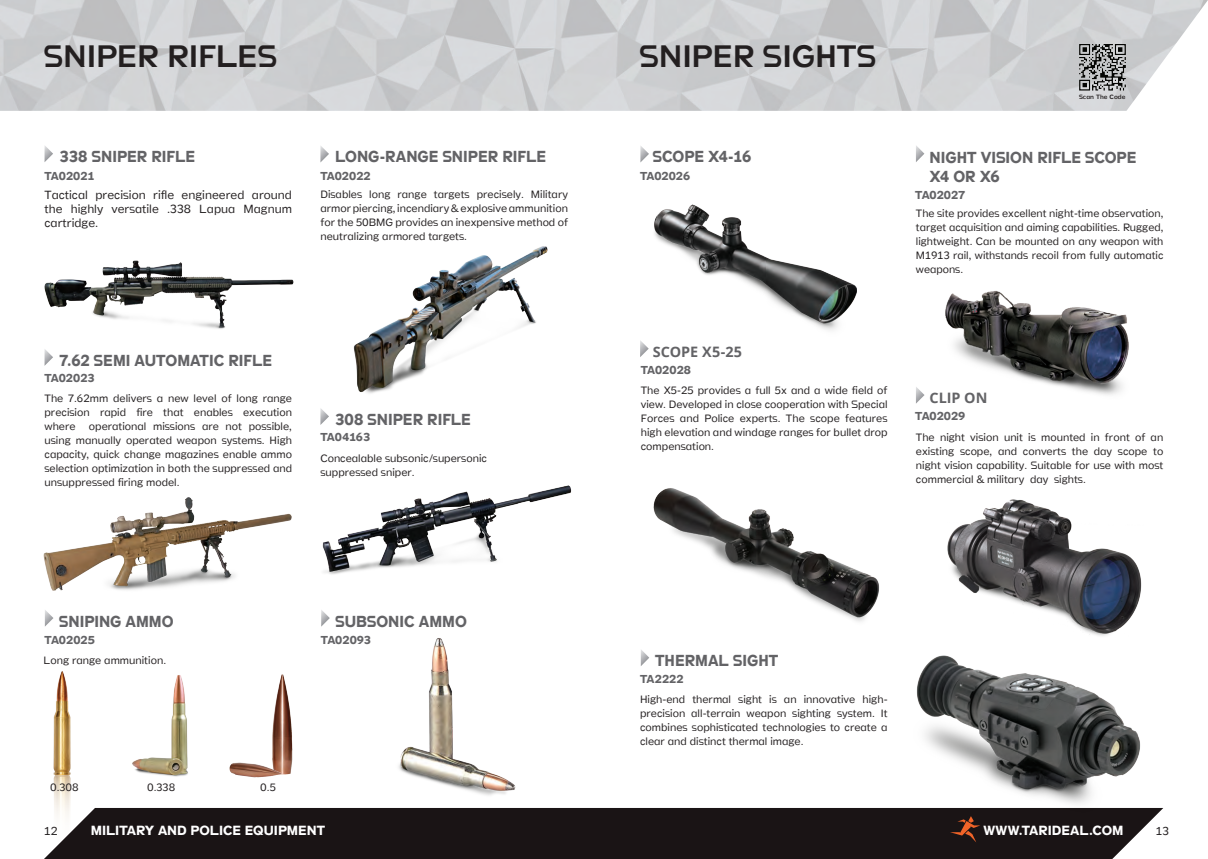
<style>
.page{position:relative;width:1208px;height:859px;background:#fff}
.page>*{position:absolute;margin:0;border:0;box-sizing:border-box;transform-origin:0 0}
.t1{font:300 31.5px "Stamen";letter-spacing:-.005em;color:#231f20}
.t2{font:700 16.2px/19px "Stamen";color:#636366;scale:.94 1}
.t3{font:700 14.4px "Open Sans";letter-spacing:-.005em;color:#636366}
.t4{font:700 13.5px "Stamen";color:#fff}
.t5{font:200 12px/14px "Stamen";color:#231f20;text-align:justify}
.t6{font:700 11.7px "Stamen";letter-spacing:-.01em;color:#636366}
.t7{font:200 11.7px "Stamen";color:#231f20}
.t8{font:200 10.8px/14px "Stamen";color:#231f20;text-align:justify}
.t9{font:300 6.3px "Stamen";color:#231f20}
</style>
<div class="page">
<div style="left:44px;top:808px;width:1119px;height:51px;background:#1a1415"></div>
<img style="left:0;top:0;width:1208px;height:111px">
<svg style="left:950px;top:819px;width:30px;height:23px"></svg>
<img style="left:1077px;top:43px;width:50px;height:49px">
<img style="left:47px;top:777px;width:29px;height:82px">
<img style="left:53px;top:671px;width:18px;height:106px">
<img style="left:43px;top:497px;width:249px;height:94px">
<img style="left:353px;top:246px;width:195px;height:148px">
<img style="left:947px;top:499px;width:195px;height:128px">
<img style="left:945px;top:291px;width:184px;height:104px">
<img style="left:653px;top:488px;width:226px;height:134px">
<svg style="left:640px;top:146px;width:9px;height:16px"></svg>
<svg style="left:640px;top:340px;width:8px;height:17px"></svg>
<svg style="left:45px;top:610px;width:8px;height:17px"></svg>
<svg style="left:321px;top:610px;width:9px;height:17px"></svg>
<svg style="left:916px;top:387px;width:8px;height:17px"></svg>
<svg style="left:916px;top:146px;width:8px;height:16px"></svg>
<svg style="left:45px;top:349px;width:8px;height:16px"></svg>
<svg style="left:320px;top:146px;width:9px;height:16px"></svg>
<svg style="left:45px;top:146px;width:8px;height:16px"></svg>
<img style="left:132px;top:675px;width:56px;height:102px">
<img style="left:272px;top:674px;width:21px;height:100px">
<img style="left:229px;top:758px;width:61px;height:20px">
<svg style="left:320px;top:408px;width:9px;height:17px"></svg>
<img style="left:44px;top:260px;width:250px;height:69px">
<img style="left:322px;top:485px;width:250px;height:89px">
<img style="left:654px;top:205px;width:202px;height:125px">
<img style="left:398px;top:638px;width:118px;height:158px">
<svg style="left:641px;top:650px;width:8px;height:16px"></svg>
<img style="left:895px;top:627px;width:256px;height:192px">
<h1 class="t1" style="left:44px;top:32px;width:235px">SNIPER RIFLES</h1>
<h2 class="t2" style="left:60px;top:146px;width:146px">338 SNIPER RIFLE</h2>
<p class="t5" style="left:45px;top:188px;width:249px">Tactical precision rifle engineered around the highly versatile .338 Lapua Magnum cartridge.</p>
<h2 class="t2" style="left:335px;top:147px;width:226px">LONG-RANGE SNIPER RIFLE</h2>
<p class="t8" style="left:320px;top:188px;width:249px">Disables long range targets precisely. Military armor piercing, incendiary &amp; explosive ammunition for the 50BMG provides an inexpensive method of neutralizing armored targets.</p>
<p class="t6" style="left:45px;top:167px;width:52px">TA02021</p>
<p class="t6" style="left:320px;top:167px;width:52px">TA02022</p>
<h1 class="t1" style="left:639px;top:31px;width:238px">SNIPER SIGHTS</h1>
<h2 class="t2" style="left:653px;top:147px;width:106px">SCOPE X4-16</h2>
<p class="t6" style="left:640px;top:167px;width:52px">TA02026</p>
<p class="t9" style="left:1079px;top:91px;width:48px">Scan The Code</p>
<h2 class="t2" style="left:929px;top:147px;width:222px">NIGHT VISION RIFLE SCOPE<br>X4 OR X6</h2>
<p class="t6" style="left:915px;top:186px;width:52px">TA02027</p>
<p class="t8" style="left:916px;top:206px;width:249px">The site provides excellent night-time observation, target acquisition and aiming capabilities. Rugged, lightweight. Can be mounted on any weapon with M1913 rail, withstands recoil from fully automatic weapons.</p>
<h2 class="t2" style="left:59px;top:350px;width:228px">7.62 SEMI AUTOMATIC RIFLE</h2>
<p class="t8" style="left:45px;top:391px;width:249px">The 7.62mm delivers a new level of long range precision rapid fire that enables execution where operational missions are not possible, using manually operated weapon systems. High capacity, quick change magazines enable ammo selection optimization in both the suppressed and unsuppressed firing model.</p>
<p class="t6" style="left:44px;top:369px;width:52px">TA02023</p>
<h3 class="t3" style="left:653px;top:341px;width:91px">SCOPE X5-25</h3>
<p class="t8" style="left:641px;top:384px;width:248px">The X5-25 provides a full 5x and a wide field of view. Developed in close cooperation with Special Forces and Police experts. The scope features high elevation and windage ranges for bullet drop compensation.</p>
<p class="t6" style="left:641px;top:361px;width:52px">TA02028</p>
<h3 class="t3" style="left:929px;top:388px;width:59px">CLIP ON</h3>
<p class="t8" style="left:916px;top:430px;width:249px">The night vision unit is mounted in front of an existing scope, and converts the day scope to night vision capability. Suitable for use with most commercial &amp; military day sights.</p>
<h2 class="t2" style="left:335px;top:409px;width:146px">308 SNIPER RIFLE</h2>
<p class="t6" style="left:915px;top:407px;width:52px">TA02029</p>
<p class="t6" style="left:320px;top:428px;width:51px">TA04163</p>
<p class="t8" style="left:320px;top:451px;width:168px">Concealable subsonic/supersonic suppressed sniper.</p>
<h2 class="t2" style="left:59px;top:612px;width:123px">SNIPING AMMO</h2>
<h2 class="t2" style="left:335px;top:612px;width:141px">SUBSONIC AMMO</h2>
<p class="t6" style="left:45px;top:631px;width:52px">TA02025</p>
<p class="t6" style="left:321px;top:631px;width:52px">TA02093</p>
<p class="t8" style="left:43px;top:653px;width:124px">Long range ammunition.</p>
<p class="t8" style="left:50px;top:780px;width:30px">0.308</p>
<p class="t8" style="left:147px;top:780px;width:30px">0.338</p>
<p class="t8" style="left:260px;top:780px;width:17px">0.5</p>
<h2 class="t2" style="left:655px;top:650px;width:132px">THERMAL SIGHT</h2>
<p class="t6" style="left:640px;top:670px;width:45px">TA2222</p>
<p class="t8" style="left:640px;top:692px;width:249px">High-end thermal sight is an innovative high&shy;precision all-terrain weapon sighting system. It combines sophisticated technologies to create a clear and distinct thermal image.</p>
<p class="t7" style="left:44px;top:823px;width:15px">12</p>
<p class="t4" style="left:91px;top:820px;width:236px">MILITARY AND POLICE EQUIPMENT</p>
<p class="t4" style="left:983px;top:820px;width:142px">WWW.TARIDEAL.COM</p>
<p class="t7" style="left:1156px;top:824px;width:15px">13</p>
</div>
